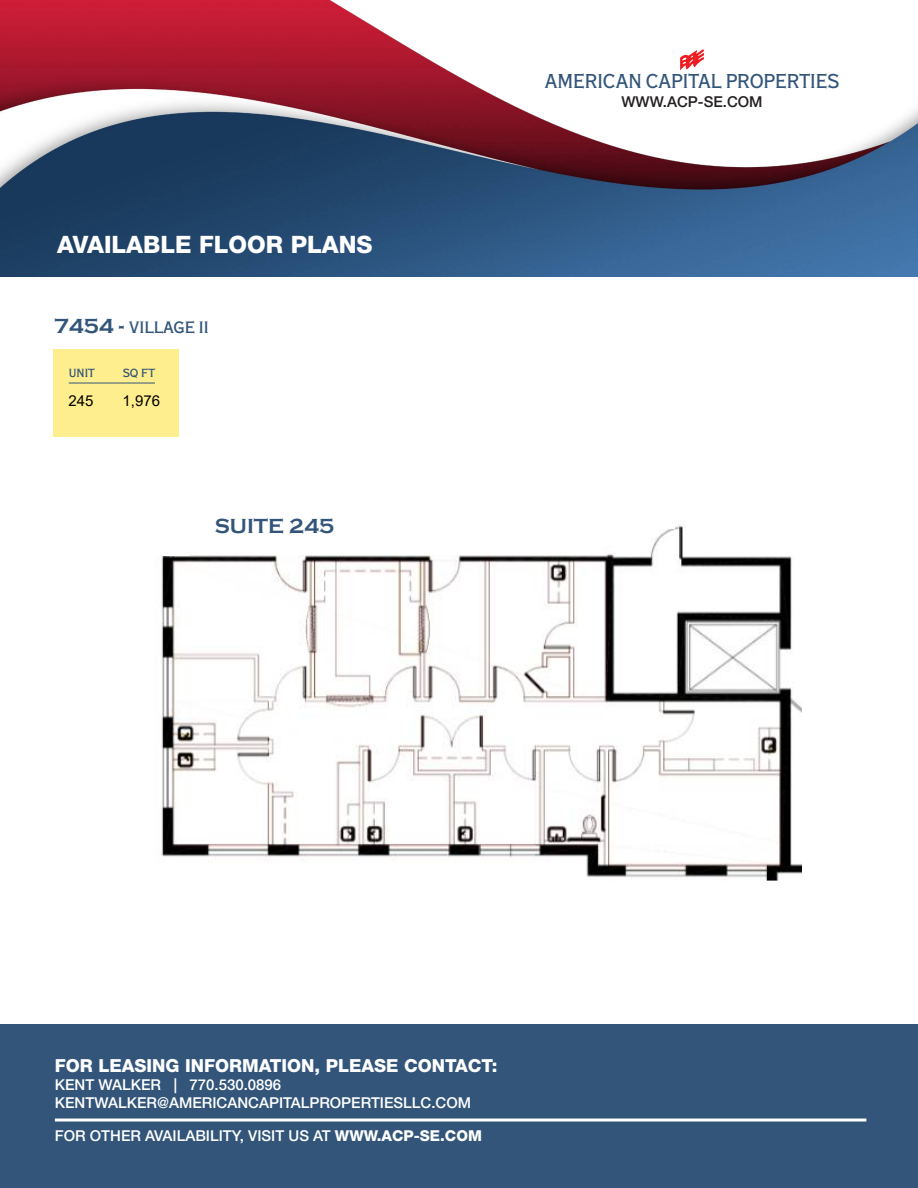
<style>
.page{position:relative;width:918px;height:1188px;background:#fff}
.page>*{position:absolute;margin:0;border:0;box-sizing:border-box;transform-origin:0 0}
.t1{font:800 24px "Helvetica Neue LT Pro";color:#fff}
.t2{font:500 21px "Copperplate Con";color:#325579}
.t3{font:700 21px "Copperplate Gothic";color:#325579}
.t4{font:800 18px "Helvetica Neue LT Pro";color:#fff}
.t5{font:500 15px/18px "Helvetica Neue LT Pro";color:#fff}
.t6{font:500 15px "Helvetica Neue LT Pro";color:#231f20}
.t7{font:500 15px "Copperplate Con";color:#325579}
.t8{font:15px "Arial";color:#000}
.s1{font-family:"Copperplate Gothic";font-weight:700}
.s2{font-weight:800}
</style>
<div class="page">
<div style="left:53px;top:349px;width:126px;height:87px;background:#ffee8d"></div>
<img style="left:0;top:0;width:918px;height:277px">
<svg style="left:680px;top:50px;width:24px;height:20px"></svg>
<hr style="left:69px;top:383px;width:86px;height:1px;background:#325579">
<div style="left:0;top:1024px;width:918px;height:164px;background:#325579"></div>
<hr style="left:55px;top:1119px;width:811px;height:3px;background:#fff">
<img style="left:161px;top:525px;width:641px;height:356px">
<h1 class="t1" style="left:57px;top:230px;width:317px">AVAILABLE FLOOR PLANS</h1>
<h2 class="t2" style="left:54px;top:315px;width:156px"><span class="s1">7454 -</span> village ii</h2>
<p class="t7" style="left:69px;top:364px;width:28px">unit</p>
<p class="t7" style="left:123px;top:364px;width:34px">sq ft</p>
<p class="t8" style="left:69px;top:392px;width:27px">245</p>
<p class="t8" style="left:123px;top:392px;width:39px">1,976</p>
<h2 class="t3" style="left:215px;top:515px;width:121px">SUITE 245</h2>
<h2 class="t2" style="left:545px;top:70px;width:296px">AMERICAN CAPITAL PROPERTIES</h2>
<p class="t6" style="left:621px;top:93px;width:143px">WWW.ACP-SE.COM</p>
<p class="t4" style="left:55px;top:1055px;width:444px">FOR LEASING INFORMATION, PLEASE CONTACT:</p>
<p class="t5" style="left:55px;top:1076px;width:418px">KENT WALKER | 770.530.0896<br>KENTWALKER@AMERICANCAPITALPROPERTIESLLC.COM</p>
<p class="t5" style="left:55px;top:1127px;width:429px">FOR OTHER AVAILABILITY, VISIT US AT <span class="s2">WWW.ACP-SE.COM</span></p>
</div>
